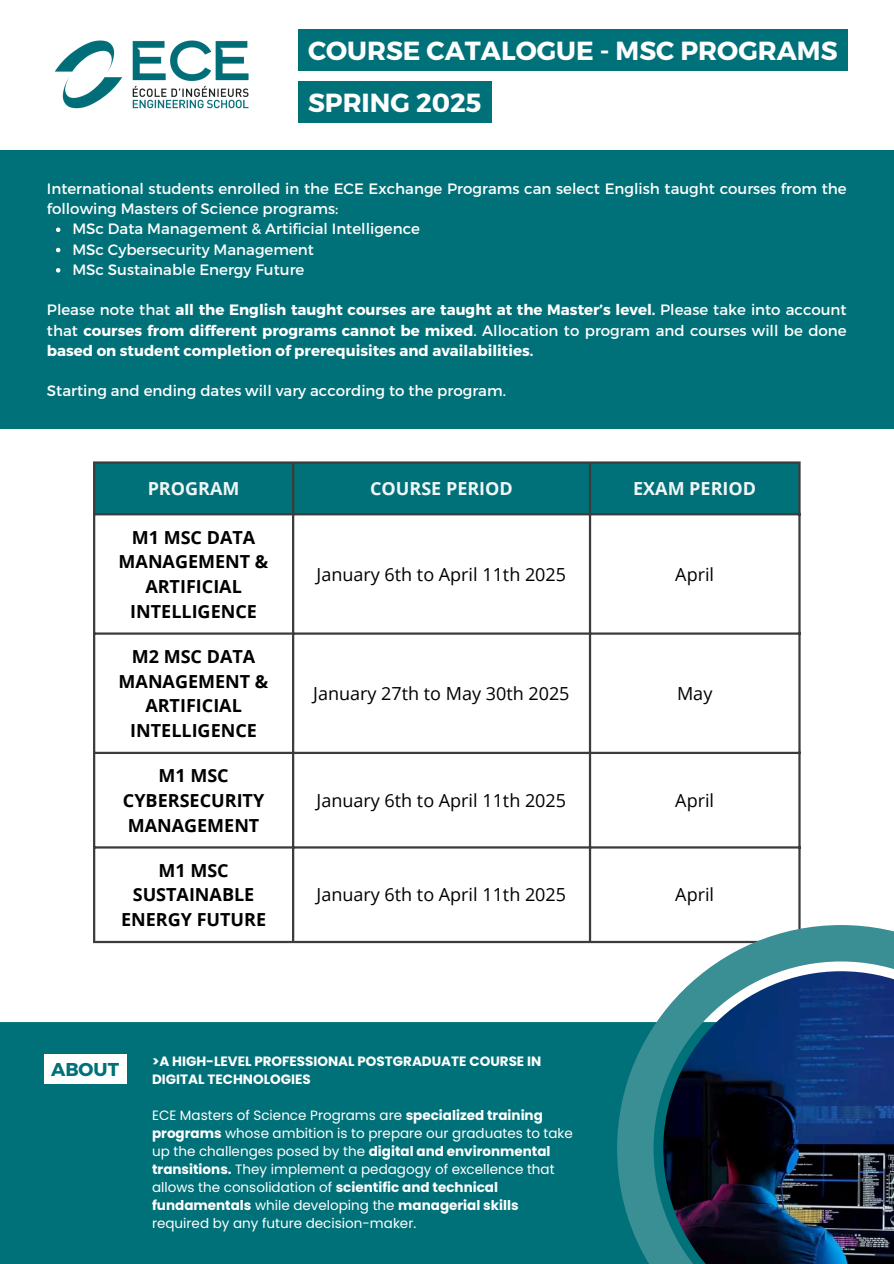
<style>
.page{position:relative;width:894px;height:1264px;background:#fff}
.page>*{position:absolute;margin:0;border:0;box-sizing:border-box;transform-origin:0 0}
.t1{font:700 26.1px "Montserrat";color:#fefefe}
.t2{font:700 18.6px "Montserrat";color:#017179}
.t3{font:700 18px/24.8px "Open Sans";color:#000;text-align:center}
.t4{font:18px "Open Sans";color:#000}
.t5{font:700 18px "Open Sans";color:#f0f6f7}
.t6{font:15px/20.2px "Montserrat";color:#fff}
.t7{font:700 15px/20.2px "Montserrat";color:#fff;text-align:justify}
.t8{font:13.5px/18px "Poppins";color:#fff}
.t9{font:700 13.5px/18px "Poppins";color:#fff}
.s1{font-weight:400}
.s2{font-weight:700}
</style>
<div class="page">
<div style="left:95px;top:463px;width:703px;height:50px;background:#007179"></div>
<hr style="left:93px;top:463px;width:2px;height:477px;background:#3c3c3c">
<hr style="left:292px;top:463px;width:2px;height:477px;background:#3c3c3c">
<hr style="left:588px;top:463px;width:3px;height:477px;background:#3c3c3c">
<hr style="left:798px;top:463px;width:2px;height:477px;background:#3c3c3c">
<hr style="left:93px;top:461px;width:707px;height:2px;background:#3c3c3c">
<hr style="left:93px;top:513px;width:707px;height:2px;background:#3c3c3c">
<hr style="left:93px;top:632px;width:707px;height:2px;background:#3c3c3c">
<hr style="left:93px;top:751px;width:707px;height:3px;background:#3c3c3c">
<hr style="left:93px;top:846px;width:707px;height:2px;background:#3c3c3c">
<hr style="left:93px;top:940px;width:707px;height:3px;background:#3c3c3c">
<img style="left:54px;top:40px;width:195px;height:69px">
<div style="left:298px;top:29px;width:549px;height:41px;background:#017179"></div>
<div style="left:298px;top:81px;width:193px;height:41px;background:#017179"></div>
<div style="left:0;top:150px;width:893px;height:279px;background:#007179"></div>
<svg style="left:56px;top:227px;width:4px;height:5px"></svg>
<svg style="left:56px;top:248px;width:4px;height:4px"></svg>
<svg style="left:56px;top:268px;width:4px;height:4px"></svg>
<div style="left:0;top:1022px;width:795px;height:241px;background:#017179"></div>
<svg style="left:617px;top:925px;width:276px;height:338px"></svg>
<div style="left:44px;top:1054px;width:82px;height:29px;background:#fff"></div>
<p class="t1" style="left:308px;top:34px;width:531px">COURSE CATALOGUE - MSC PROGRAMS</p>
<p class="t1" style="left:308px;top:86px;width:175px">SPRING 2025</p>
<p class="t6" style="left:47px;top:177px;width:801px">International students enrolled in the ECE Exchange Programs can select English taught courses from the following Masters of Science programs:</p>
<p class="t6" style="left:72px;top:218px;width:349px">MSc Data Management &amp; Artificial Intelligence</p>
<p class="t6" style="left:72px;top:238px;width:243px">MSc Cybersecurity Management</p>
<p class="t6" style="left:72px;top:258px;width:233px">MSc Sustainable Energy Future</p>
<p class="t7" style="left:47px;top:299px;width:801px"><span class="s1">Please note that</span> all the English taught courses are taught at the Master’s level. <span class="s1">Please take into account that</span> courses from different programs cannot be mixed<span class="s1">. Allocation to program and courses will be done </span>based on student completion of prerequisites and availabilities.</p>
<p class="t6" style="left:47px;top:380px;width:460px">Starting and ending dates will vary according to the program.</p>
<p class="t5" style="left:148px;top:476px;width:93px">PROGRAM</p>
<h1 class="t5" style="left:370px;top:476px;width:144px">COURSE PERIOD</h1>
<h1 class="t5" style="left:633px;top:476px;width:124px">EXAM PERIOD</h1>
<p class="t3" style="left:119px;top:524px;width:151px">M1 MSC DATA<br>MANAGEMENT &amp;<br>ARTIFICIAL<br>INTELLIGENCE</p>
<p class="t4" style="left:316px;top:561px;width:251px">January 6th to April 11th 2025</p>
<p class="t4" style="left:675px;top:561px;width:40px">April</p>
<p class="t3" style="left:119px;top:643px;width:151px">M2 MSC DATA<br>MANAGEMENT &amp;<br>ARTIFICIAL<br>INTELLIGENCE</p>
<p class="t3" style="left:123px;top:762px;width:143px">M1 MSC<br>CYBERSECURITY<br>MANAGEMENT</p>
<p class="t3" style="left:121px;top:857px;width:147px">M1 MSC<br>SUSTAINABLE<br>ENERGY FUTURE</p>
<p class="t4" style="left:313px;top:680px;width:258px">January 27th to May 30th 2025</p>
<p class="t4" style="left:677px;top:680px;width:37px">May</p>
<p class="t4" style="left:316px;top:787px;width:251px">January 6th to April 11th 2025</p>
<p class="t4" style="left:675px;top:787px;width:40px">April</p>
<p class="t4" style="left:316px;top:882px;width:251px">January 6th to April 11th 2025</p>
<p class="t4" style="left:675px;top:882px;width:40px">April</p>
<h2 class="t2" style="left:51px;top:1056px;width:69px">ABOUT</h2>
<h3 class="t9" style="left:152px;top:1051px;width:390px">&gt;A HIGH-LEVEL PROFESSIONAL POSTGRADUATE COURSE IN<br>DIGITAL TECHNOLOGIES</h3>
<p class="t8" style="left:152px;top:1105px;width:422px">ECE Masters of Science Programs are <span class="s2">specialized training programs</span> whose ambition is to prepare our graduates to take up the challenges posed by the <span class="s2">digital and environmental transitions.</span> They implement a pedagogy of excellence that allows the consolidation of <span class="s2">scientific and technical fundamentals</span> while developing the <span class="s2">managerial skills </span>required by any future decision-maker.</p>
</div>
